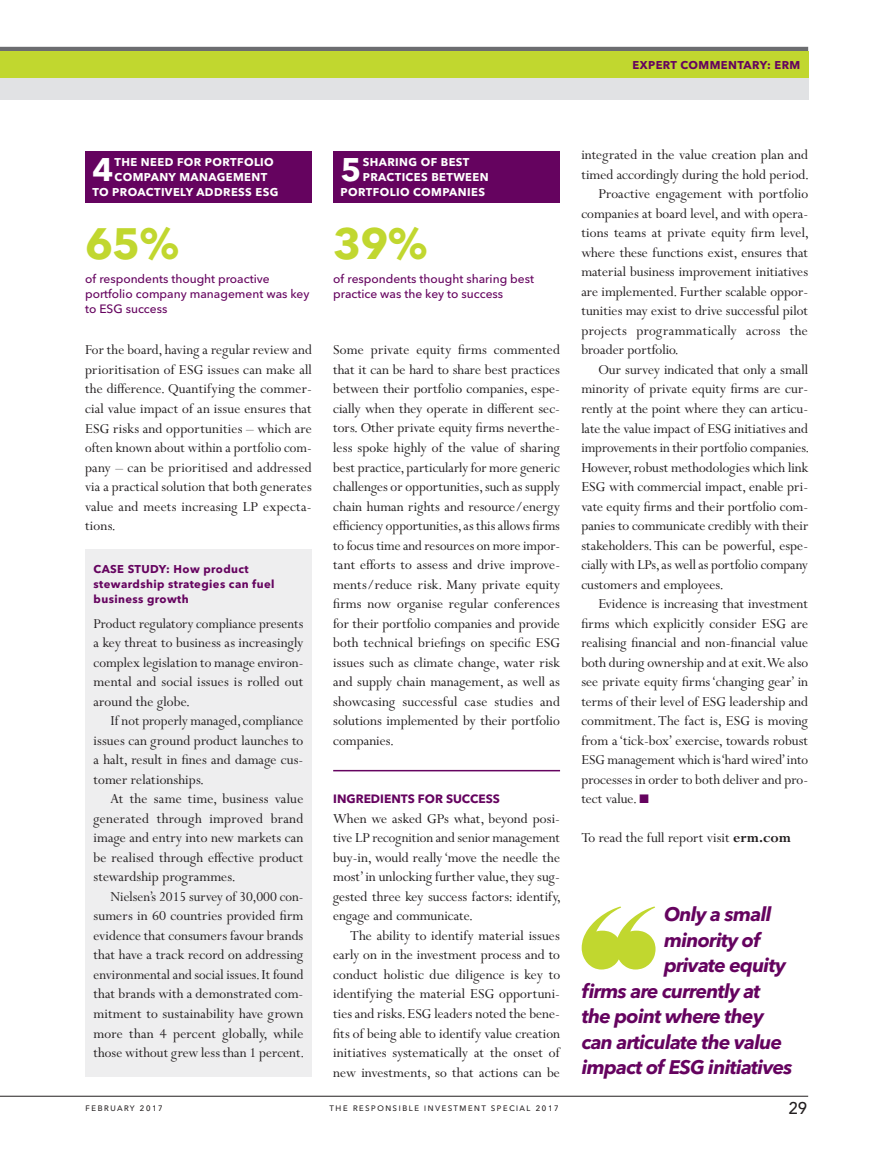
<style>
.page{position:relative;width:872px;height:1149px;background:#fff}
.page>*{position:absolute;margin:0;border:0;box-sizing:border-box;transform-origin:0 0}
.t1{font:700 43.5px "Avenir Next LT Pro";color:#c1d72f}
.t2{font:700 32.4px "Avenir Next LT Pro";color:#fff}
.t3{font:22.5px "Avenir Next LT Pro";color:#231f20}
.t4{font:italic 700 19.5px "Avenir Next LT Pro";letter-spacing:-.035em;color:#65035f}
.t5{font:15.3px/19.5px "Perpetua MT Pro";color:#231f20;text-align:justify}
.t6{font:15.3px "Perpetua MT Pro";letter-spacing:.02em;color:#231f20}
.t7{font:500 12px/15px "Avenir Next LT Pro";color:#65035f}
.t8{font:700 12px "Avenir Next LT Pro";color:#65035f}
.t9{font:700 11.25px "Avenir Next LT Pro";letter-spacing:.035em;color:#fff}
.t10{font:700 11.25px/15px "Avenir Next LT Pro";letter-spacing:.035em;color:#65035f}
.t11{font:10.5px "Avenir Next LT Pro";letter-spacing:.1em;color:#231f20}
.s1{color:#65035f}
.s2{font-weight:700}
</style>
<div class="page">
<hr style="left:0;top:1095px;width:808px;height:1px;background:#231f20">
<hr style="left:0;top:47px;width:808px;height:4px;background:#6c6d70">
<div style="left:0;top:51px;width:808px;height:27px;background:#c1d72f"></div>
<svg style="left:581px;top:906px;width:74px;height:63px"></svg>
<div style="left:85px;top:549px;width:227px;height:527px;background:#eeeeef"></div>
<div style="left:85px;top:151px;width:227px;height:51px;background:#65035f"></div>
<div style="left:333px;top:151px;width:227px;height:51px;background:#65035f"></div>
<hr style="left:333px;top:769px;width:227px;height:2px;background:#65035f">
<div style="left:0;top:78px;width:808px;height:22px;background:#e1e2e4"></div>
<p class="t10" style="left:642px;top:57px;width:159px">KEYNOTE INTERVIEW: XXX</p>
<p class="t10" style="left:632px;top:58px;width:169px">EXPERT COMM NTARY ERM</p>
<h2 class="t2" style="left:92px;top:149px;width:22px">4</h2>
<p class="t9" style="left:115px;top:155px;width:161px">THE NEED FOR PORTFOLIO</p>
<p class="t9" style="left:115px;top:170px;width:154px">COMPANY MANAGEMENT</p>
<p class="t9" style="left:92px;top:185px;width:187px">TO PROACTIVELY ADDRESS ESG</p>
<h2 class="t2" style="left:341px;top:149px;width:22px">5</h2>
<p class="t9" style="left:363px;top:155px;width:108px">SHARING OF BEST</p>
<p class="t9" style="left:363px;top:170px;width:127px">PRACTICES BETWEEN</p>
<p class="t9" style="left:341px;top:185px;width:146px">PORTFOLIO COMPANIES</p>
<h1 class="t1" style="left:85px;top:217px;width:96px">65%</h1>
<p class="t7" style="left:85px;top:271px;width:226px">of respondents thought proactive portfolio company management was key to ESG success</p>
<h1 class="t1" style="left:333px;top:217px;width:96px">39%</h1>
<p class="t7" style="left:333px;top:271px;width:202px">of respondents thought sharing best practice was the key to success</p>
<p class="t5" style="left:85px;top:340px;width:228px">For the board, having a regular review and prioritisation of ESG issues can make all the difference. Quantifying the commer&shy;cial value impact of an issue ensures that ESG risks and opportunities – which are often known about within a portfolio com&shy;pany – can be prioritised and addressed via a practical solution that both generates value and meets increasing LP expecta&shy;tions.</p>
<p class="t5" style="left:333px;top:340px;width:228px">Some private equity firms commented that it can be hard to share best practices between their portfolio companies, espe&shy;cially when they operate in different sec&shy;tors. Other private equity firms neverthe&shy;less spoke highly of the value of sharing best practice, particularly for more generic challenges or opportunities, such as supply chain human rights and resource/energy efficiency opportunities, as this allows firms to focus time and resources on more impor&shy;tant efforts to assess and drive improve&shy;ments/reduce risk. Many private equity firms now organise regular conferences for their portfolio companies and provide both technical briefings on specific ESG issues such as climate change, water risk and supply chain management, as well as showcasing successful case studies and solutions implemented by their portfolio companies.</p>
<p class="t10" style="left:94px;top:561px;width:182px">CASE STUDY: How product stewardship strategies can fuel business growth</p>
<p class="t5" style="left:94px;top:613px;width:211px">Product regulatory compliance presents a key threat to business as increasingly complex legislation to manage environ&shy;mental and social issues is rolled out around the globe.</p>
<p class="t5" style="left:94px;top:711px;width:211px;text-indent:17px">If not properly managed, compliance issues can ground product launches to a halt, result in fines and damage cus&shy;tomer relationships.</p>
<p class="t5" style="left:94px;top:789px;width:211px;text-indent:17px">At the same time, business value generated through improved brand image and entry into new markets can be realised through effective product stewardship programmes.</p>
<p class="t5" style="left:94px;top:886px;width:212px;text-indent:17px">Nielsen’s 2015 survey of 30,000 con&shy;sumers in 60 countries provided firm evidence that consumers favour brands that have a track record on addressing environmental and social issues. It found that brands with a demonstrated com&shy;mitment to sustainability have grown more than 4 percent globally, while those without grew less than 1 percent.</p>
<p class="t8" style="left:333px;top:791px;width:168px">INGREDIENTS FOR SUCCESS</p>
<p class="t5" style="left:333px;top:808px;width:229px">When we asked GPs what, beyond posi&shy;tive LP recognition and senior management buy-in, would really ‘move the needle the most’ in unlocking further value, they sug&shy;gested three key success factors: identify, engage and communicate.</p>
<p class="t5" style="left:333px;top:925px;width:228px;text-indent:17px">The ability to identify material issues early on in the investment process and to conduct holistic due diligence is key to identifying the material ESG opportuni&shy;ties and risks. ESG leaders noted the bene&shy;fits of being able to identify value creation initiatives systematically at the onset of new investments, so that actions can be</p>
<p class="t5" style="left:581px;top:145px;width:228px">integrated in the value creation plan and</p>
<p class="t5" style="left:581px;top:165px;width:229px">timed accordingly during the hold period.</p>
<p class="t5" style="left:598px;top:184px;width:211px">Proactive engagement with portfolio</p>
<p class="t5" style="left:581px;top:204px;width:228px">companies at board level, and with opera-</p>
<p class="t5" style="left:581px;top:223px;width:229px">tions teams at private equity firm level,</p>
<p class="t5" style="left:581px;top:243px;width:228px">where these functions exist, ensures that</p>
<p class="t5" style="left:581px;top:262px;width:228px">material business improvement initiatives</p>
<p class="t5" style="left:581px;top:282px;width:228px">are implemented. Further scalable oppor-</p>
<p class="t5" style="left:581px;top:301px;width:228px">tunities may exist to drive successful pilot</p>
<p class="t6" style="left:581px;top:321px;width:228px">projects programmatically across the</p>
<p class="t5" style="left:581px;top:340px;width:99px">broader portfolio.</p>
<p class="t5" style="left:598px;top:360px;width:211px">Our survey indicated that only a small</p>
<p class="t5" style="left:581px;top:379px;width:228px">minority of private equity firms are cur-</p>
<p class="t5" style="left:581px;top:399px;width:228px">rently at the point where they can articu-</p>
<p class="t5" style="left:581px;top:418px;width:228px">late the value impact of ESG initiatives and</p>
<p class="t5" style="left:581px;top:438px;width:229px">improvements in their portfolio companies.</p>
<p class="t5" style="left:581px;top:457px;width:228px">However, robust methodologies which link</p>
<p class="t5" style="left:581px;top:477px;width:228px">ESG with commercial impact, enable pri-</p>
<p class="t5" style="left:581px;top:496px;width:228px">vate equity firms and their portfolio com-</p>
<p class="t5" style="left:581px;top:516px;width:228px">panies to communicate credibly with their</p>
<p class="t5" style="left:581px;top:535px;width:228px">stakeholders. This can be powerful, espe-</p>
<p class="t5" style="left:581px;top:555px;width:228px">cially with LPs, as well as portfolio company</p>
<p class="t5" style="left:581px;top:574px;width:143px">customers and employees.</p>
<p class="t5" style="left:598px;top:594px;width:211px">Evidence is increasing that investment</p>
<p class="t5" style="left:581px;top:613px;width:228px">firms which explicitly consider ESG are</p>
<p class="t5" style="left:581px;top:633px;width:228px">realising financial and non-financial value</p>
<p class="t5" style="left:581px;top:652px;width:228px">both during ownership and at exit. We also</p>
<p class="t5" style="left:581px;top:672px;width:228px">see private equity firms ‘changing gear’ in</p>
<p class="t5" style="left:581px;top:691px;width:228px">terms of their level of ESG leadership and</p>
<p class="t5" style="left:581px;top:711px;width:228px">commitment. The fact is, ESG is moving</p>
<p class="t5" style="left:581px;top:730px;width:228px">from a ‘tick-box’ exercise, towards robust</p>
<p class="t5" style="left:581px;top:750px;width:228px">ESG management which is ‘hard wired’ into</p>
<p class="t5" style="left:581px;top:769px;width:228px">processes in order to both deliver and pro-</p>
<p class="t5" style="left:581px;top:789px;width:69px">tect value. <span class="s1">■</span></p>
<p class="t5" style="left:581px;top:828px;width:211px">To read the full report visit <span class="s2">erm.com</span></p>
<p class="t4" style="left:664px;top:902px;width:109px">Only a small</p>
<p class="t4" style="left:664px;top:927px;width:98px">minority of</p>
<p class="t4" style="left:664px;top:953px;width:123px">private equity</p>
<p class="t4" style="left:581px;top:978px;width:181px">firms are currently at</p>
<p class="t4" style="left:581px;top:1004px;width:184px">the point where they</p>
<p class="t4" style="left:581px;top:1029px;width:202px">can articulate the value</p>
<p class="t4" style="left:581px;top:1055px;width:212px">impact of ESG initiatives</p>
<p class="t11" style="left:85px;top:1100px;width:79px">february 2017</p>
<p class="t11" style="left:329px;top:1100px;width:231px">the responsible investment special 2017</p>
<h3 class="t3" style="left:788px;top:1092px;width:22px">29</h3>
</div>
